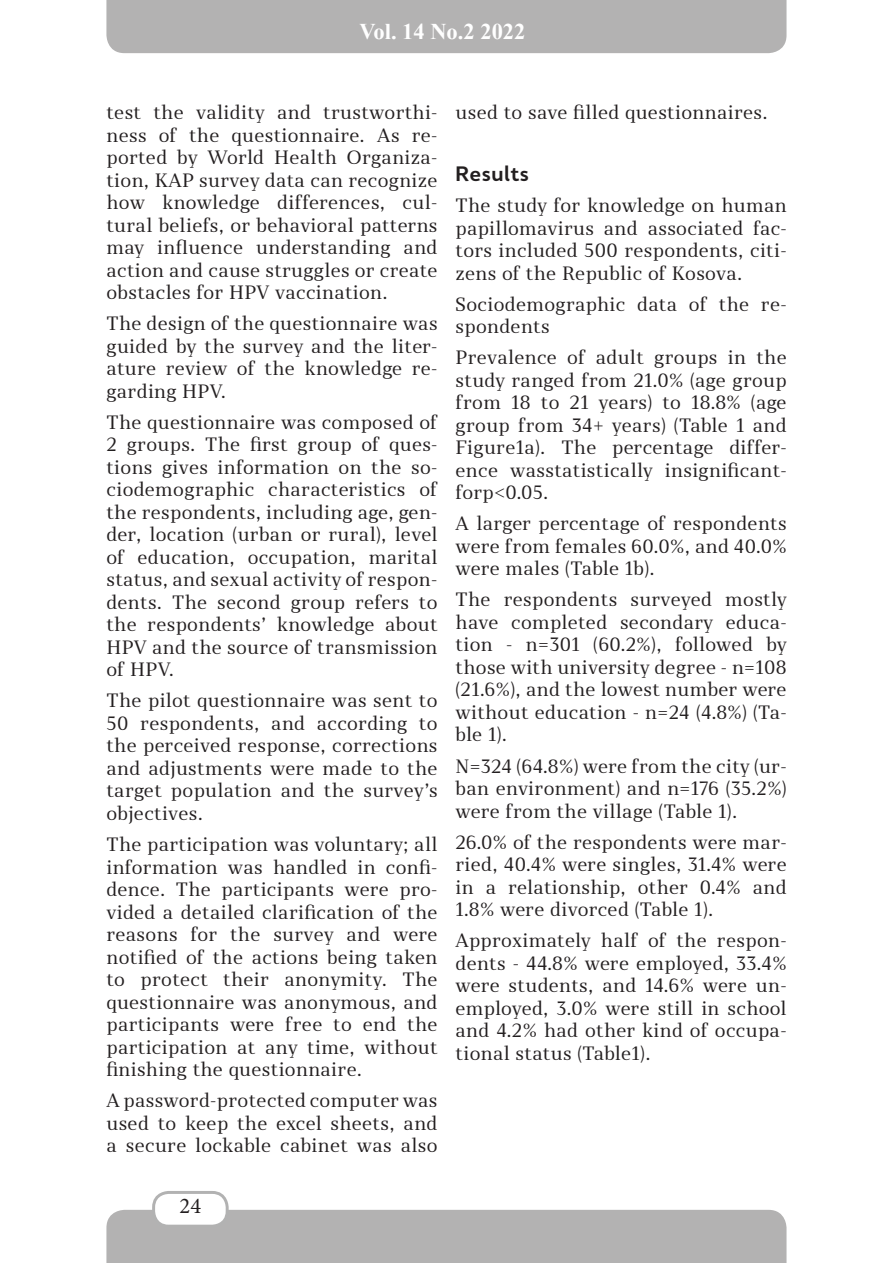
<style>
.page{position:relative;width:893px;height:1263px;background:#fff}
.page>*{position:absolute;margin:0;border:0;box-sizing:border-box;transform-origin:0 0}
.t1{font:700 22.5px "Times New Roman";color:#fff}
.t2{font:22.5px "Minion Pro";color:#231f20}
.t3{font:700 19.5px "Skola Sans";letter-spacing:.02em;color:#231f20}
.t4{font:18px/22.5px "Skola Serif";letter-spacing:.02em;color:#231f20;text-align:justify}
</style>
<div class="page">
<div style="left:106px;top:1210px;width:680px;height:53px;background:#b3b2b2"></div>
<div style="left:154px;top:1192px;width:73px;height:34px;background:#fff;border-radius:15px"></div>
<div style="left:152px;top:1191px;width:77px;height:36px;border:3px solid #b2b2b2;border-radius:15px"></div>
<div style="left:106px;top:0;width:680px;height:53px;background:#b3b2b2"></div>
<p class="t1" style="left:359px;top:15px;width:168px">Vol. 14 No.2 2022</p>
<p class="t4" style="left:106px;top:101px;width:333px">test the validity and trustworthi&shy;ness of the questionnaire. As re&shy;ported by World Health Organiza&shy;tion, KAP survey data can recognize how knowledge differences, cul&shy;tural beliefs, or behavioral patterns may influence understanding and action and cause struggles or create obstacles for HPV vaccination.</p>
<p class="t4" style="left:106px;top:312px;width:333px">The design of the questionnaire was guided by the survey and the liter&shy;ature review of the knowledge re&shy;garding HPV.</p>
<p class="t4" style="left:106px;top:411px;width:333px">The questionnaire was composed of 2 groups. The first group of ques&shy;tions gives information on the so&shy;ciodemographic characteristics of the respondents, including age, gen&shy;der, location (urban or rural), level of education, occupation, marital status, and sexual activity of respon&shy;dents. The second group refers to the respondents’ knowledge about HPV and the source of transmission of HPV.</p>
<p class="t4" style="left:106px;top:689px;width:333px">The pilot questionnaire was sent to 50 respondents, and according to the perceived response, corrections and adjustments were made to the target population and the survey’s objectives.</p>
<p class="t4" style="left:106px;top:833px;width:333px">The participation was voluntary; all information was handled in confi&shy;dence. The participants were pro&shy;vided a detailed clarification of the reasons for the survey and were notified of the actions being taken to protect their anonymity. The questionnaire was anonymous, and participants were free to end the participation at any time, without finishing the questionnaire.</p>
<p class="t4" style="left:106px;top:1089px;width:333px">A password-protected computer was used to keep the excel sheets, and a secure lockable cabinet was also</p>
<p class="t4" style="left:456px;top:101px;width:314px">used to save filled questionnaires.</p>
<p class="t3" style="left:456px;top:162px;width:75px">Results</p>
<p class="t4" style="left:456px;top:194px;width:333px">The study for knowledge on human papillomavirus and associated fac&shy;tors included 500 respondents, citi&shy;zens of the Republic of Kosova.</p>
<p class="t4" style="left:456px;top:293px;width:333px">Sociodemographic data of the re&shy;spondents</p>
<p class="t4" style="left:456px;top:346px;width:333px">Prevalence of adult groups in the study ranged from 21.0% (age group from 18 to 21 years) to 18.8% (age group from 34+ years) (Table 1 and Figure1a). The percentage differ&shy;ence wasstatistically insignificant&shy;forp&lt;0.05.</p>
<p class="t4" style="left:456px;top:512px;width:333px">A larger percentage of respondents were from females 60.0%, and 40.0% were males (Table 1b).</p>
<p class="t4" style="left:456px;top:588px;width:333px">The respondents surveyed mostly have completed secondary educa&shy;tion - n=301 (60.2%), followed by those with university degree - n=108 (21.6%), and the lowest number were without education - n=24 (4.8%) (Ta&shy;ble 1).</p>
<p class="t4" style="left:456px;top:754px;width:333px">N=324 (64.8%) were from the city (ur&shy;ban environment) and n=176 (35.2%) were from the village (Table 1).</p>
<p class="t4" style="left:456px;top:830px;width:333px">26.0% of the respondents were mar&shy;ried, 40.4% were singles, 31.4% were in a relationship, other 0.4% and 1.8% were divorced (Table 1).</p>
<p class="t4" style="left:456px;top:929px;width:333px">Approximately half of the respon&shy;dents - 44.8% were employed, 33.4% were students, and 14.6% were un&shy;employed, 3.0% were still in school and 4.2% had other kind of occupa&shy;tional status (Table1).</p>
<p class="t2" style="left:180px;top:1190px;width:23px">24</p>
</div>
